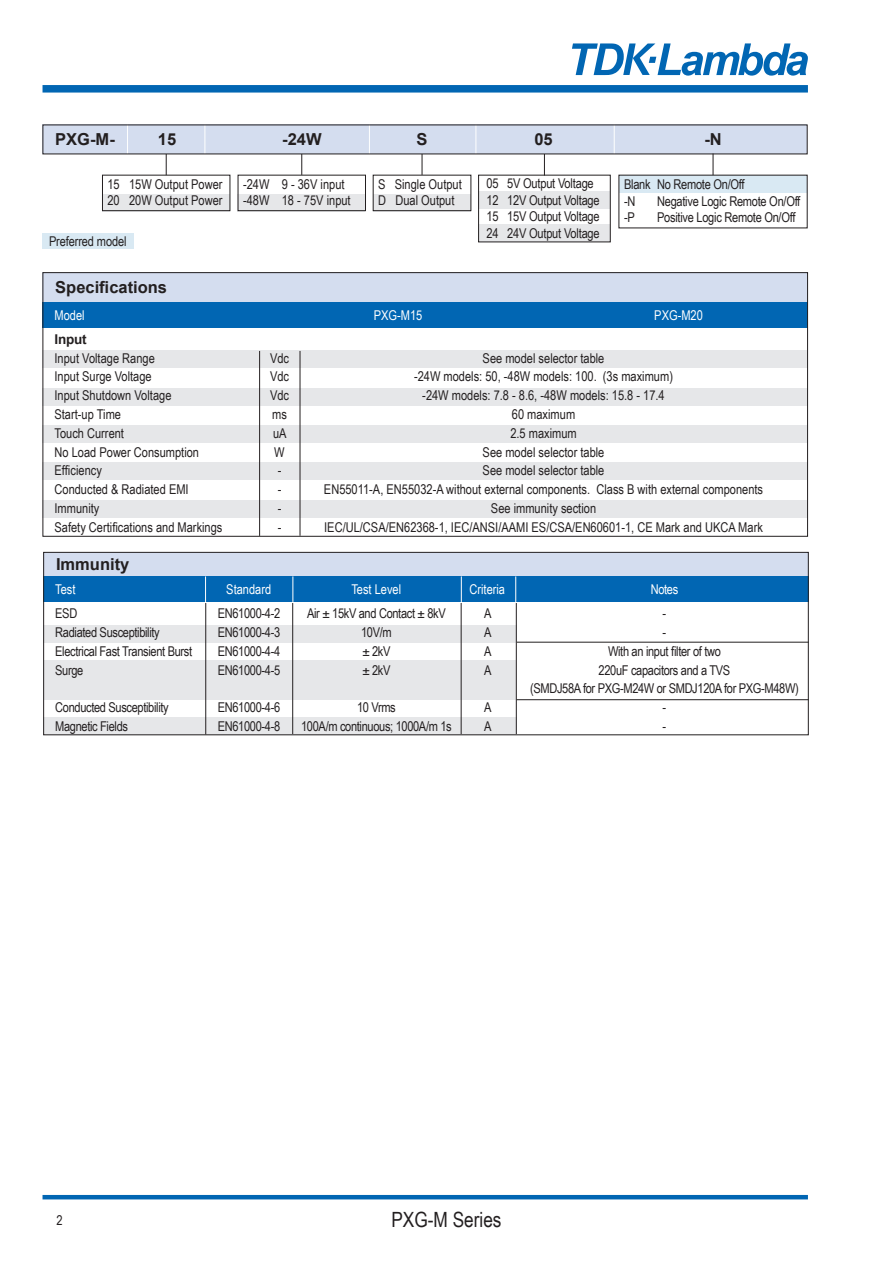
<style>
.page{position:relative;width:893px;height:1263px;background:#fff}
.page>*{position:absolute;margin:0;border:0;box-sizing:border-box;transform-origin:0 0}
.t1{font:21px "Arial Narrow";color:#231f20}
.t2{font:700 16.5px "Arial";color:#231f20}
.t3{font:13.5px "Arial Narrow";color:#231f20}
.t4{font:13.5px/18.8px "Arial Narrow";letter-spacing:-.025em;color:#231f20;text-align:center}
.t5{font:13.5px/16.5px "Arial Narrow";letter-spacing:-.02em;color:#231f20}
.t6{font:13.5px "Arial Narrow";color:#fff}
.t7{font:700 13.5px "Arial";letter-spacing:-.025em;color:#231f20}
</style>
<div class="page">
<hr style="left:43px;top:1195px;width:765px;height:4px;background:#0166b3">
<div style="left:43px;top:85px;width:765px;height:8px;background:#0166b3"></div>
<svg style="left:572px;top:43px;width:236px;height:33px"></svg>
<div style="left:43px;top:272px;width:765px;height:30px;background:#d4ddef"></div>
<div style="left:43px;top:302px;width:765px;height:26px;background:#0166b3"></div>
<div style="left:43px;top:351px;width:765px;height:17px;background:#e6e7e9"></div>
<div style="left:43px;top:388px;width:765px;height:17px;background:#e6e7e9"></div>
<div style="left:43px;top:426px;width:765px;height:17px;background:#e6e7e9"></div>
<div style="left:43px;top:463px;width:765px;height:17px;background:#e6e7e9"></div>
<div style="left:43px;top:500px;width:765px;height:17px;background:#e6e7e9"></div>
<div style="left:43px;top:272px;width:765px;height:265px;border:1px solid #231f20"></div>
<hr style="left:300px;top:351px;width:1px;height:185px;background:#231f20">
<hr style="left:516px;top:642px;width:293px;height:1px;background:#231f20">
<hr style="left:516px;top:699px;width:293px;height:1px;background:#231f20">
<hr style="left:259px;top:351px;width:1px;height:185px;background:#231f20">
<div style="left:43px;top:552px;width:766px;height:30px;background:#d4ddef"></div>
<div style="left:43px;top:576px;width:766px;height:26px;background:#0166b3"></div>
<div style="left:43px;top:625px;width:473px;height:17px;background:#e6e7e9"></div>
<div style="left:43px;top:660px;width:472px;height:39px;background:#e6e7e9"></div>
<div style="left:43px;top:718px;width:473px;height:17px;background:#e6e7e9"></div>
<div style="left:43px;top:552px;width:766px;height:183px;border:1px solid #231f20"></div>
<hr style="left:205px;top:603px;width:1px;height:131px;background:#231f20">
<hr style="left:292px;top:603px;width:1px;height:131px;background:#231f20">
<svg style="left:292px;top:576px;width:1px;height:26px"></svg>
<svg style="left:205px;top:576px;width:1px;height:26px"></svg>
<hr style="left:516px;top:603px;width:1px;height:131px;background:#231f20">
<svg style="left:515px;top:576px;width:1px;height:26px"></svg>
<hr style="left:461px;top:603px;width:1px;height:131px;background:#231f20">
<svg style="left:461px;top:576px;width:1px;height:26px"></svg>
<svg style="left:166px;top:154px;width:1px;height:21px"></svg>
<svg style="left:422px;top:154px;width:1px;height:21px"></svg>
<svg style="left:544px;top:154px;width:1px;height:21px"></svg>
<svg style="left:301px;top:154px;width:1px;height:21px"></svg>
<div style="left:43px;top:125px;width:764px;height:29px;background:#d4ddef"></div>
<svg style="left:127px;top:127px;width:1px;height:25px"></svg>
<svg style="left:205px;top:127px;width:1px;height:25px"></svg>
<svg style="left:369px;top:127px;width:1px;height:25px"></svg>
<svg style="left:614px;top:127px;width:1px;height:25px"></svg>
<svg style="left:476px;top:127px;width:1px;height:25px"></svg>
<div style="left:373px;top:194px;width:97px;height:17px;background:#e6e7e9"></div>
<div style="left:373px;top:175px;width:98px;height:36px;border:1px solid #231f20"></div>
<div style="left:102px;top:194px;width:128px;height:17px;background:#e6e7e9"></div>
<div style="left:102px;top:175px;width:128px;height:36px;border:1px solid #231f20"></div>
<div style="left:238px;top:194px;width:127px;height:17px;background:#e6e7e9"></div>
<div style="left:238px;top:175px;width:128px;height:36px;border:1px solid #231f20"></div>
<svg style="left:713px;top:154px;width:1px;height:21px"></svg>
<div style="left:619px;top:176px;width:188px;height:17px;background:#d9e9f3"></div>
<div style="left:478px;top:192px;width:132px;height:17px;background:#e6e7e9"></div>
<div style="left:478px;top:225px;width:132px;height:17px;background:#e6e7e9"></div>
<div style="left:478px;top:175px;width:133px;height:67px;border:1px solid #231f20"></div>
<div style="left:43px;top:233px;width:91px;height:16px;background:#d9e9f3"></div>
<p class="t2" style="left:55px;top:128px;width:61px">PXG-M-</p>
<p class="t2" style="left:158px;top:128px;width:20px">15</p>
<p class="t2" style="left:282px;top:128px;width:41px">-24W</p>
<p class="t2" style="left:417px;top:128px;width:13px">S</p>
<p class="t2" style="left:534px;top:128px;width:20px">05</p>
<p class="t2" style="left:704px;top:128px;width:19px">-N</p>
<p class="t3" style="left:378px;top:174px;width:85px">S Single Output</p>
<p class="t3" style="left:378px;top:190px;width:78px">D Dual Output</p>
<p class="t3" style="left:487px;top:174px;width:109px">05 5V Output Voltage</p>
<p class="t3" style="left:487px;top:190px;width:115px">12 12V Output Voltage</p>
<p class="t3" style="left:487px;top:207px;width:115px">15 15V Output Voltage</p>
<p class="t3" style="left:487px;top:223px;width:115px">24 24V Output Voltage</p>
<p class="t3" style="left:243px;top:174px;width:103px">-24W 9 - 36V input</p>
<p class="t3" style="left:243px;top:190px;width:109px">-48W 18 - 75V input</p>
<p class="t3" style="left:107px;top:174px;width:117px">15 15W Output Power</p>
<p class="t3" style="left:107px;top:190px;width:117px">20 20W Output Power</p>
<p class="t5" style="left:624px;top:176px;width:122px">Blank No Remote On/Off -N</p>
<p class="t5" style="left:657px;top:192px;width:145px">Negative Logic Remote On/Off</p>
<p class="t3" style="left:624px;top:207px;width:12px">-P</p>
<p class="t5" style="left:657px;top:209px;width:140px">Positive Logic Remote On/Off</p>
<p class="t3" style="left:49px;top:231px;width:79px">Preferred model</p>
<p class="t2" style="left:55px;top:275px;width:113px">Specifications</p>
<p class="t6" style="left:55px;top:305px;width:32px">Model</p>
<p class="t6" style="left:374px;top:305px;width:50px">PXG-M15</p>
<p class="t6" style="left:654px;top:305px;width:50px">PXG-M20</p>
<p class="t7" style="left:55px;top:330px;width:33px">Input</p>
<p class="t3" style="left:55px;top:348px;width:102px">Input Voltage Range</p>
<p class="t3" style="left:270px;top:348px;width:21px">Vdc</p>
<p class="t3" style="left:483px;top:348px;width:123px">See model selector table</p>
<p class="t3" style="left:55px;top:367px;width:99px">Input Surge Voltage</p>
<p class="t3" style="left:270px;top:367px;width:21px">Vdc</p>
<p class="t3" style="left:414px;top:367px;width:260px">-24W models: 50, -48W models: 100. (3s maximum)</p>
<p class="t3" style="left:55px;top:386px;width:118px">Input Shutdown Voltage</p>
<p class="t3" style="left:270px;top:386px;width:21px">Vdc</p>
<p class="t3" style="left:422px;top:386px;width:244px">-24W models: 7.8 - 8.6, -48W models: 15.8 - 17.4</p>
<p class="t3" style="left:55px;top:404px;width:68px">Start-up Time</p>
<p class="t3" style="left:272px;top:404px;width:16px">ms</p>
<p class="t3" style="left:512px;top:404px;width:65px">60 maximum</p>
<p class="t3" style="left:55px;top:423px;width:71px">Touch Current</p>
<p class="t3" style="left:273px;top:423px;width:15px">uA</p>
<p class="t3" style="left:510px;top:423px;width:68px">2.5 maximum</p>
<p class="t3" style="left:55px;top:442px;width:146px">No Load Power Consumption</p>
<p class="t3" style="left:274px;top:442px;width:12px">W</p>
<p class="t3" style="left:483px;top:442px;width:123px">See model selector table</p>
<p class="t3" style="left:55px;top:461px;width:49px">Efficiency</p>
<p class="t3" style="left:278px;top:461px;width:5px">-</p>
<p class="t3" style="left:483px;top:461px;width:123px">See model selector table</p>
<p class="t3" style="left:55px;top:479px;width:136px">Conducted &amp; Radiated EMI</p>
<p class="t3" style="left:278px;top:479px;width:5px">-</p>
<p class="t3" style="left:324px;top:479px;width:441px">EN55011-A, EN55032-A without external components. Class B with external components</p>
<p class="t3" style="left:55px;top:498px;width:46px">Immunity</p>
<p class="t3" style="left:278px;top:498px;width:5px">-</p>
<p class="t3" style="left:491px;top:498px;width:107px">See immunity section</p>
<p class="t3" style="left:55px;top:517px;width:169px">Safety Certifications and Markings</p>
<p class="t3" style="left:278px;top:517px;width:5px">-</p>
<p class="t3" style="left:324px;top:517px;width:440px">IEC/UL/CSA/EN62368-1, IEC/ANSI/AAMI ES/CSA/EN60601-1, CE Mark and UKCA Mark</p>
<p class="t2" style="left:56px;top:553px;width:75px">Immunity</p>
<p class="t6" style="left:55px;top:580px;width:22px">Test</p>
<p class="t6" style="left:226px;top:580px;width:46px">Standard</p>
<p class="t6" style="left:351px;top:580px;width:51px">Test Level</p>
<p class="t6" style="left:469px;top:580px;width:37px">Criteria</p>
<p class="t6" style="left:651px;top:580px;width:29px">Notes</p>
<p class="t3" style="left:55px;top:604px;width:24px">ESD</p>
<p class="t4" style="left:218px;top:604px;width:64px">EN61000-4-2</p>
<p class="t4" style="left:307px;top:604px;width:140px">Air ± 15kV and Contact ± 8kV</p>
<p class="t3" style="left:484px;top:604px;width:9px">A</p>
<p class="t3" style="left:663px;top:604px;width:5px">-</p>
<p class="t4" style="left:55px;top:622px;width:106px">Radiated Susceptibility</p>
<p class="t4" style="left:218px;top:622px;width:64px">EN61000-4-3</p>
<p class="t3" style="left:361px;top:622px;width:32px">10V/m</p>
<p class="t3" style="left:484px;top:622px;width:9px">A</p>
<p class="t3" style="left:663px;top:622px;width:5px">-</p>
<p class="t4" style="left:55px;top:641px;width:138px">Electrical Fast Transient Burst</p>
<p class="t4" style="left:218px;top:641px;width:64px">EN61000-4-4</p>
<p class="t3" style="left:362px;top:641px;width:30px">± 2kV</p>
<p class="t3" style="left:484px;top:641px;width:9px">A</p>
<p class="t4" style="left:608px;top:641px;width:114px">With an input filter of two</p>
<p class="t3" style="left:55px;top:660px;width:30px">Surge</p>
<p class="t4" style="left:218px;top:660px;width:64px">EN61000-4-5</p>
<p class="t3" style="left:362px;top:660px;width:30px">± 2kV</p>
<p class="t3" style="left:484px;top:660px;width:9px">A</p>
<p class="t4" style="left:530px;top:660px;width:270px">220uF capacitors and a TVS<br>(SMDJ58A for PXG-M24W or SMDJ120A for PXG-M48W)</p>
<p class="t4" style="left:55px;top:697px;width:115px">Conducted Susceptibility</p>
<p class="t4" style="left:218px;top:697px;width:64px">EN61000-4-6</p>
<p class="t3" style="left:357px;top:697px;width:40px">10 Vrms</p>
<p class="t3" style="left:484px;top:697px;width:9px">A</p>
<p class="t3" style="left:663px;top:697px;width:5px">-</p>
<p class="t4" style="left:55px;top:716px;width:74px">Magnetic Fields</p>
<p class="t4" style="left:218px;top:716px;width:64px">EN61000-4-8</p>
<p class="t4" style="left:301px;top:716px;width:152px">100A/m continuous; 1000A/m 1s</p>
<p class="t3" style="left:484px;top:716px;width:9px">A</p>
<p class="t3" style="left:663px;top:716px;width:5px">-</p>
<p class="t3" style="left:56px;top:1210px;width:8px">2</p>
<p class="t1" style="left:391px;top:1204px;width:112px">PXG-M Series</p>
</div>
